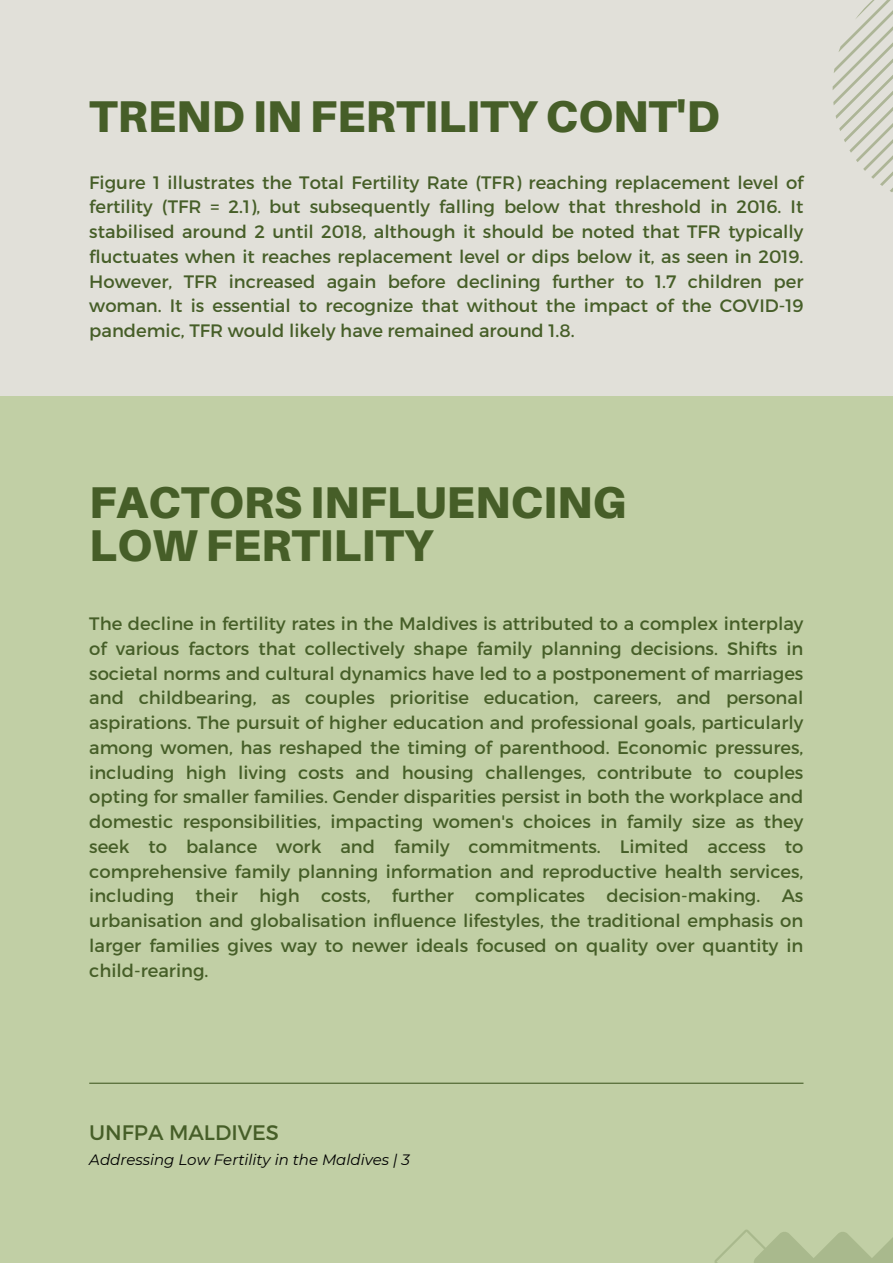
<style>
.page{position:relative;width:893px;height:1264px;background:#fff}
.page>*{position:absolute;margin:0;border:0;box-sizing:border-box;transform-origin:0 0}
.t1{font:900 44.55px "Aileron";color:#465e28}
.t2{font:21px "Montserrat";color:#465e28}
.t3{font:18px/24.8px "Montserrat";color:#465e28;text-align:justify}
.t4{font:italic 15px "Montserrat";color:#000}
</style>
<div class="page">
<div style="left:0;top:0;width:892px;height:1262px;background:#e1e0d9"></div>
<svg style="left:832px;top:0;width:60px;height:192px"></svg>
<div style="left:0;top:396px;width:892px;height:866px;background:#c1cfa5"></div>
<svg style="left:714px;top:1229px;width:178px;height:33px"></svg>
<hr style="left:89px;top:1082px;width:714px;height:1px;background:#465e28">
<p class="t1" style="left:89px;top:88px;width:632px">TREND IN FERTILITY CONT'D</p>
<p class="t3" style="left:89px;top:169px;width:715px">Figure 1 illustrates the Total Fertility Rate (TFR) reaching replacement level of fertility (TFR = 2.1), but subsequently falling below that threshold in 2016. It stabilised around 2 until 2018, although it should be noted that TFR typically fluctuates when it reaches replacement level or dips below it, as seen in 2019.<br>However, TFR increased again before declining further to 1.7 children per woman. It is essential to recognize that without the impact of the COVID-19 pandemic, TFR would likely have remained around 1.8.</p>
<p class="t1" style="left:89px;top:474px;width:538px">FACTORS INFLUENCING</p>
<p class="t1" style="left:89px;top:518px;width:345px">LOW FERTILITY</p>
<p class="t3" style="left:89px;top:610px;width:715px">The decline in fertility rates in the Maldives is attributed to a complex interplay of various factors that collectively shape family planning decisions. Shifts in societal norms and cultural dynamics have led to a postponement of marriages and childbearing, as couples prioritise education, careers, and personal aspirations. The pursuit of higher education and professional goals, particularly among women, has reshaped the timing of parenthood. Economic pressures, including high living costs and housing challenges, contribute to couples opting for smaller families. Gender disparities persist in both the workplace and domestic responsibilities, impacting women's choices in family size as they seek to balance work and family commitments. Limited access to comprehensive family planning information and reproductive health services, including their high costs, further complicates decision-making. As urbanisation and globalisation influence lifestyles, the traditional emphasis on larger families gives way to newer ideals focused on quality over quantity in child-rearing.</p>
<p class="t2" style="left:89px;top:1118px;width:191px">UNFPA MALDIVES</p>
<p class="t4" style="left:89px;top:1150px;width:322px">Addressing Low Fertility in the Maldives | 3</p>
</div>
